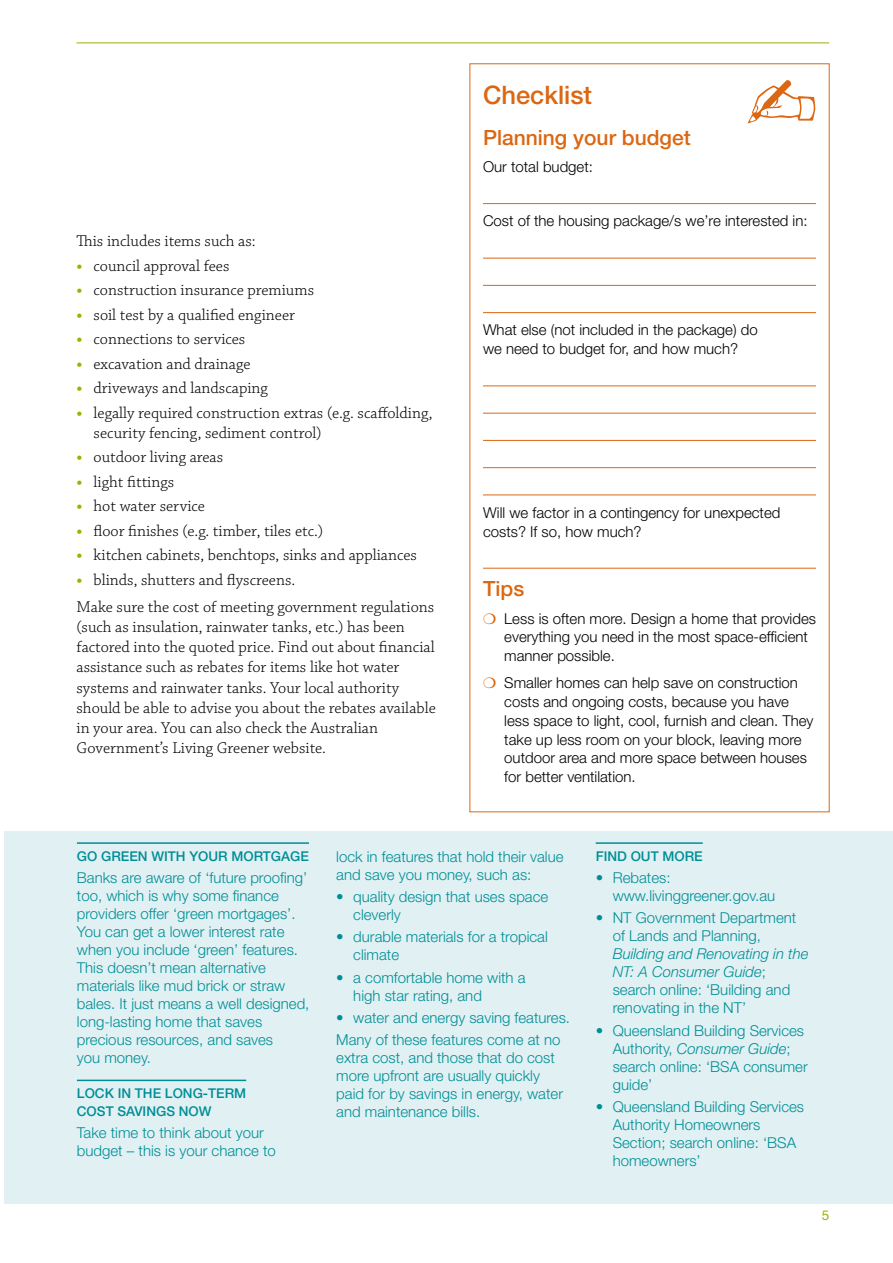
<style>
.page{position:relative;width:893px;height:1263px;background:#fff}
.page>*{position:absolute;margin:0;border:0;box-sizing:border-box;transform-origin:0 0}
.t1{font:500 25.5px "Helvetica Neue LT Std";color:#dc6712}
.t2{font:500 21px "Helvetica Neue LT Std";color:#dc6712}
.t3{font:300 16.5px/20.2px "Chaparral Pro";color:#000}
.t4{font:300 15px/18px "Helvetica Neue LT Std";color:#008e96}
.t5{font:300 15px/18.8px "Helvetica Neue LT Std";color:#000}
.t6{font:500 13.5px "Helvetica Neue LT Std";letter-spacing:.13em;color:#008e96}
.t7{font:500 13.5px/18px "Helvetica Neue LT Std";letter-spacing:.15em;color:#008e96}
.t8{font:13.5px "Helvetica Neue LT Std";color:#a0af00}
.s1{font-family:"Helvetica Neue LT Std";font-weight:100;font-size:12px;color:#a0af00}
.s2{color:#dc6712}
.s3{font-style:italic}
</style>
<div class="page">
<hr style="left:77px;top:43px;width:752px;height:1px;background:#a0af00">
<div style="left:4px;top:831px;width:889px;height:372px;background:#e1f1f3"></div>
<hr style="left:483px;top:203px;width:333px;height:1px;background:#dc6712">
<hr style="left:483px;top:258px;width:333px;height:1px;background:#dc6712">
<hr style="left:483px;top:285px;width:333px;height:1px;background:#dc6712">
<hr style="left:483px;top:312px;width:333px;height:1px;background:#dc6712">
<hr style="left:483px;top:386px;width:333px;height:1px;background:#dc6712">
<hr style="left:483px;top:413px;width:333px;height:1px;background:#dc6712">
<hr style="left:483px;top:440px;width:333px;height:1px;background:#dc6712">
<hr style="left:483px;top:467px;width:333px;height:1px;background:#dc6712">
<hr style="left:483px;top:495px;width:333px;height:1px;background:#dc6712">
<hr style="left:483px;top:568px;width:333px;height:1px;background:#dc6712">
<hr style="left:77px;top:842px;width:232px;height:2px;background:#008e96">
<hr style="left:77px;top:1079px;width:169px;height:2px;background:#008e96">
<hr style="left:596px;top:842px;width:107px;height:2px;background:#008e96">
<svg style="left:748px;top:80px;width:67px;height:43px"></svg>
<h1 class="t1" style="left:483px;top:79px;width:111px">CHECKLIST</h1>
<h2 class="t2" style="left:483px;top:125px;width:209px">PLANNING YOUR BUDGET</h2>
<p class="t5" style="left:483px;top:157px;width:112px">Our total budget:</p>
<p class="t3" style="left:77px;top:231px;width:180px">This includes items such as:</p>
<p class="t3" style="left:77px;top:256px;width:154px"><span class="s1">•</span> council approval fees</p>
<p class="t3" style="left:77px;top:280px;width:239px"><span class="s1">•</span> construction insurance premiums</p>
<p class="t3" style="left:77px;top:305px;width:220px"><span class="s1">•</span> soil test by a qualified engineer</p>
<p class="t3" style="left:77px;top:329px;width:170px"><span class="s1">•</span> connections to services</p>
<p class="t3" style="left:77px;top:354px;width:176px"><span class="s1">•</span> excavation and drainage</p>
<p class="t3" style="left:77px;top:378px;width:193px"><span class="s1">•</span> driveways and landscaping</p>
<p class="t3" style="left:94px;top:403px;width:341px;text-indent:-17px"><span class="s1">•</span> legally required construction extras (e.g. scaffolding, security fencing, sediment control)</p>
<p class="t3" style="left:77px;top:448px;width:148px"><span class="s1">•</span> outdoor living areas</p>
<p class="t3" style="left:77px;top:472px;width:99px"><span class="s1">•</span> light fittings</p>
<p class="t3" style="left:77px;top:497px;width:130px"><span class="s1">•</span> hot water service</p>
<p class="t3" style="left:77px;top:521px;width:248px"><span class="s1">•</span> floor finishes (e.g. timber, tiles etc.)</p>
<p class="t3" style="left:77px;top:546px;width:342px"><span class="s1">•</span> kitchen cabinets, benchtops, sinks and appliances</p>
<p class="t3" style="left:77px;top:567px;width:359px;line-height:26.7px"><span class="s1">•</span> blinds, shutters and flyscreens.<br>Make sure the cost of meeting government regulations</p>
<p class="t3" style="left:77px;top:617px;width:361px">(such as insulation, rainwater tanks, etc.) has been factored into the quoted price. Find out about financial assistance such as rebates for items like hot water systems and rainwater tanks. Your local authority should be able to advise you about the rebates available in your area. You can also check the Australian Government’s Living Greener website.</p>
<p class="t5" style="left:483px;top:211px;width:326px">Cost of the housing package/s we’re interested in:</p>
<p class="t5" style="left:483px;top:320px;width:276px">What else (not included in the package) do we need to budget for, and how much?</p>
<p class="t5" style="left:483px;top:503px;width:299px">Will we factor in a contingency for unexpected costs? If so, how much?</p>
<h2 class="t2" style="left:483px;top:576px;width:43px">TIPS</h2>
<p class="t5" style="left:504px;top:608px;width:313px;text-indent:-21px"><span class="s2">❍</span> Less is often more. Design a home that provides everything you need in the most space-efficient manner possible.</p>
<p class="t5" style="left:504px;top:673px;width:311px;text-indent:-21px"><span class="s2">❍</span> Smaller homes can help save on construction costs and ongoing costs, because you have less space to light, cool, furnish and clean. They take up less room on your block, leaving more outdoor area and more space between houses for better ventilation.</p>
<p class="t6" style="left:77px;top:848px;width:234px">GO G REEN WITH YOUR MORTGAG E</p>
<p class="t4" style="left:77px;top:868px;width:234px">Banks are aware of ‘future proofing’ too, which is why some finance providers offer ‘green mortgages’.<br>You can get a lower interest rate when you include ‘green’ features.<br>This doesn’t mean alternative materials like mud brick or straw bales. It just means a well designed, long-lasting home that saves precious resources, and saves<br>you money.</p>
<p class="t7" style="left:77px;top:1084px;width:171px">LOCK IN TH E LONG-TERM<br>COST SAVINGS NOW</p>
<p class="t4" style="left:77px;top:1124px;width:200px">Take time to think about your budget – this is your chance to</p>
<p class="t4" style="left:336px;top:847px;width:229px">lock in features that hold their value and save you money, such as:</p>
<p class="t4" style="left:353px;top:887px;width:197px;text-indent:-17px">• quality design that uses space cleverly</p>
<p class="t4" style="left:353px;top:928px;width:196px;text-indent:-17px">• durable materials for a tropical climate</p>
<p class="t4" style="left:353px;top:968px;width:174px;text-indent:-17px">• a comfortable home with a high star rating, and</p>
<p class="t4" style="left:336px;top:1006px;width:235px;line-height:22.2px">• water and energy saving features.<br>Many of these features come at no</p>
<p class="t4" style="left:336px;top:1048px;width:228px">extra cost, and those that do cost more upfront are usually quickly paid for by savings in energy, water and maintenance bills.</p>
<p class="t6" style="left:596px;top:848px;width:109px">FIND OUT MORE</p>
<p class="t4" style="left:613px;top:868px;width:164px;text-indent:-17px">• Rebates: www.livinggreener.gov.au</p>
<p class="t4" style="left:613px;top:909px;width:185px;text-indent:-17px">• NT Government Department of Lands and Planning,</p>
<p class="t4" style="left:613px;top:945px;width:197px"><span class="s3">Building and Renovating in the<br>NT: A Consumer Guide</span>; search online: ‘Building and renovating in the NT’</p>
<p class="t4" style="left:613px;top:1021px;width:197px;text-indent:-17px">• Queensland Building Services<br>Authority, <span class="s3">Consumer Guide</span>; search online: ‘BSA consumer guide’</p>
<p class="t4" style="left:613px;top:1097px;width:193px;text-indent:-17px">• Queensland Building Services<br>Authority Homeowners<br>Section; search online: ‘BSA homeowners’</p>
<p class="t8" style="left:822px;top:1207px;width:9px">5</p>
</div>
